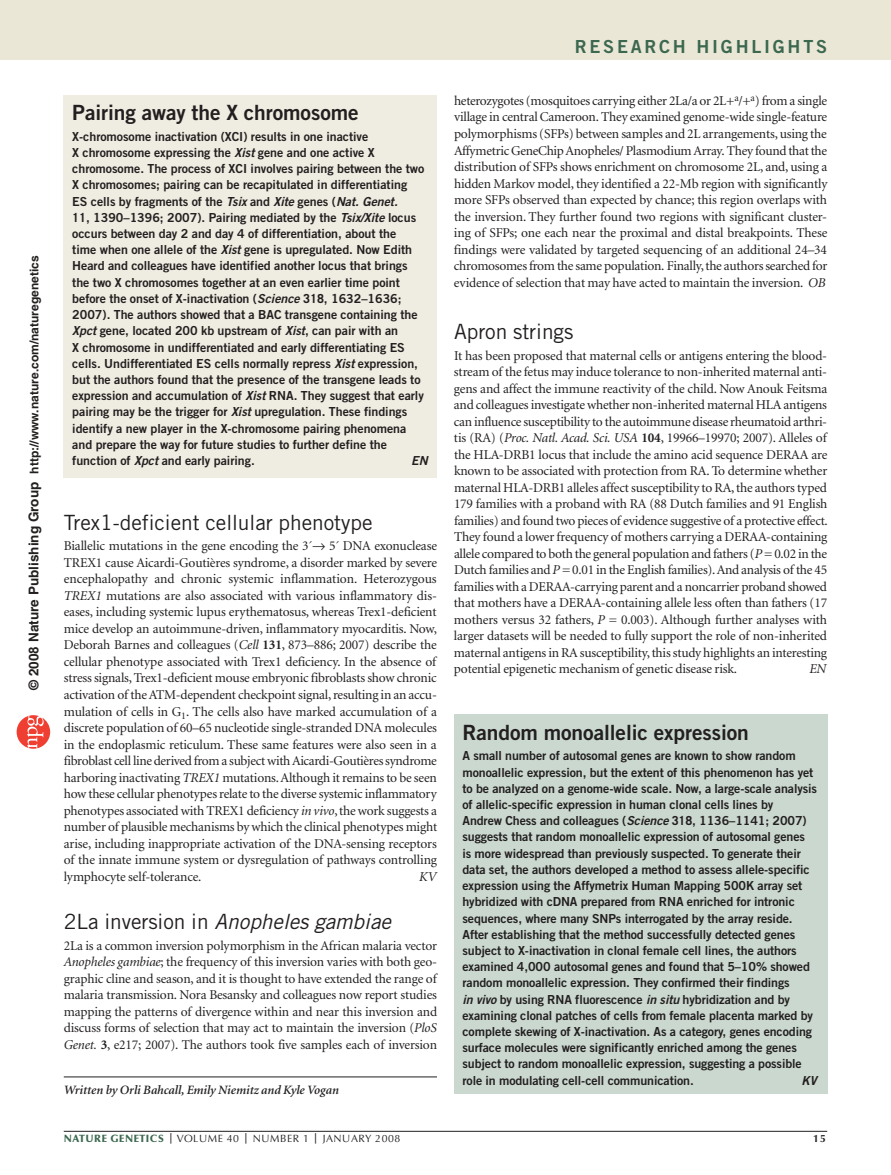
<style>
.page{position:relative;width:891px;height:1175px;background:#fff}
.page>*{position:absolute;margin:0;border:0;box-sizing:border-box;transform-origin:0 0}
.t1{font:21px "Trade Gothic Bold Two";letter-spacing:-.005em;color:#231f20}
.t2{font:21px "Trade Gothic";letter-spacing:-.005em;color:#231f20}
.t3{font:italic 21px "Trade Gothic";letter-spacing:-.005em;color:#231f20}
.t4{font:18px "Trade Gothic Bold Two";letter-spacing:.15em;color:#3b684f}
.t5{font:13.5px/16.5px "Minion";letter-spacing:-.015em;color:#231f20;text-align:justify}
.t6{font:italic 13.5px "Minion";color:#231f20}
.t7{font:italic 600 12.75px "Minion";letter-spacing:-.005em;color:#231f20}
.t8{font:12.45px/16.2px "Trade Gothic Bold Two";letter-spacing:-.01em;color:#231f20}
.t9{font:italic 12.45px "Trade Gothic Bold Two";color:#231f20}
.t10{font:700 12px "Helvetica";color:#231f1f}
.t11{font:10.5px "Optima";letter-spacing:.05em;color:#231f20}
.t12{font:700 10.5px "Optima";color:#231f20}
.s1{font-size:13.5px}
.s2{font-family:"Arial";font-size:13.5px}
.s3{font-style:italic}
.s4{font-weight:700}
.s5{font-family:"Trade Gothic";font-weight:700}
.s6{font-style:normal}
.s7{font-weight:900;color:#3b684f}
</style>
<div class="page">
<div style="left:0;top:0;width:891px;height:60px;background:#ebe7d7"></div>
<hr style="left:64px;top:1131px;width:763px;height:1px;background:#231f20">
<div style="left:64px;top:95px;width:373px;height:383px;background:#efece1"></div>
<div style="left:454px;top:714px;width:373px;height:380px;background:#cad8cf"></div>
<hr style="left:64px;top:1076px;width:373px;height:1px;background:#231f20">
<svg style="left:17px;top:715px;width:33px;height:33px"></svg>
<p class="t10" style="left:27px;top:690px;width:436px;rotate:-90deg"><span class="s1">© 200</span><span class="s2">8</span> <span class="s1">Nature Publishing Group</span> http://www.nature.com/naturegenetics</p>
<h2 class="t4" style="left:575px;top:35px;width:254px">RESEARCH HIGHLIGHTS</h2>
<p class="t5" style="left:454px;top:93px;width:375px">heterozygotes (mosquitoes carrying either 2La/a or 2L+<sup>a</sup>/+<sup>a</sup>) from a single village in central Cameroon. They examined genome-wide single-feature polymorphisms (SFPs) between samples and 2L arrangements, using the Affymetric GeneChip Anopheles/ Plasmodium Array. They found that the distribution of SFPs shows enrichment on chromosome 2L, and, using a hidden Markov model, they identified a 22-Mb region with significantly more SFPs observed than expected by chance; this region overlaps with the inversion. They further found two regions with significant cluster&shy;ing of SFPs; one each near the proximal and distal breakpoints. These findings were validated by targeted sequencing of an additional 24–34 chromosomes from the same population. Finally, the authors searched for evidence of selection that may have acted to maintain the inversion. <span class="s3">OB</span></p>
<h1 class="t2" style="left:454px;top:319px;width:121px">Apron strings</h1>
<p class="t5" style="left:454px;top:348px;width:375px">It has been proposed that maternal cells or antigens entering the blood&shy;stream of the fetus may induce tolerance to non-inherited maternal anti&shy;gens and affect the immune reactivity of the child. Now Anouk Feitsma and colleagues investigate whether non-inherited maternal HLA antigens can influence susceptibility to the autoimmune disease rheumatoid arthri&shy;tis (RA) (<span class="s3">Proc. Natl. Acad. Sci. USA</span> <span class="s4">104</span>, 19966–19970; 2007). Alleles of the HLA-DRB1 locus that include the amino acid sequence DERAA are known to be associated with protection from RA. To determine whether maternal HLA-DRB1 alleles affect susceptibility to RA, the authors typed 179 families with a proband with RA (88 Dutch families and 91 English families) and found two pieces of evidence suggestive of a protective effect.<br>They found a lower frequency of mothers carrying a DERAA-containing allele compared to both the general population and fathers (<span class="s3">P</span> = 0.02 in the Dutch families and <span class="s3">P</span> = 0.01 in the English families). And analysis of the 45 families with a DERAA-carrying parent and a noncarrier proband showed that mothers have a DERAA-containing allele less often than fathers (17 mothers versus 32 fathers, <span class="s3">P</span> = 0.003). Although further analyses with larger datasets will be needed to fully support the role of non-inherited maternal antigens in RA susceptibility, this study highlights an interesting potential epigenetic mechanism of genetic disease risk.</p>
<h1 class="t1" style="left:72px;top:100px;width:288px">Pairing away the X chromosome</h1>
<p class="t8" style="left:72px;top:128px;width:354px">X-chromosome inactivation (XCI) results in one inactive<br>X chromosome expressing the <span class="s3">Xist</span> gene and one active X chromosome. The process of XCI involves pairing between the two X chromosomes; pairing can be recapitulated in differentiating ES cells by fragments of the <span class="s3">Tsix</span> and <span class="s3">Xite</span> genes (<span class="s3">Nat. Genet.<br></span><span class="s5">11</span>, 1390–1396; 2007). Pairing mediated by the <span class="s3">Tsix/Xite</span> locus occurs between day 2 and day 4 of differentiation, about the<br>time when one allele of the <span class="s3">Xist</span> gene is upregulated. Now Edith Heard and colleagues have identified another locus that brings the two X chromosomes together at an even earlier time point before the onset of X-inactivation (<span class="s3">Science</span> <span class="s5">318</span>, 1632–1636; 2007). The authors showed that a BAC transgene containing the <span class="s3">Xpct</span> gene, located 200 kb upstream of <span class="s3">Xist</span>, can pair with an<br>X chromosome in undifferentiated and early differentiating ES cells. Undifferentiated ES cells normally repress <span class="s3">Xist</span> expression, but the authors found that the presence of the transgene leads to expression and accumulation of <span class="s3">Xist</span> RNA. They suggest that early pairing may be the trigger for <span class="s3">Xist</span> upregulation. These findings identify a new player in the X-chromosome pairing phenomena and prepare the way for future studies to further define the function of <span class="s3">Xpct</span> and early pairing.</p>
<p class="t9" style="left:411px;top:453px;width:18px">EN</p>
<h1 class="t2" style="left:64px;top:509px;width:310px">Trex1-deficient cellular phenotype</h1>
<p class="t5" style="left:64px;top:538px;width:375px">Biallelic mutations in the gene encoding the 3´→ 5´ DNA exonuclease TREX1 cause Aicardi-Goutières syndrome, a disorder marked by severe encephalopathy and chronic systemic inflammation. Heterozygous <span class="s3">TREX1</span> mutations are also associated with various inflammatory dis&shy;eases, including systemic lupus erythematosus, whereas Trex1-deficient mice develop an autoimmune-driven, inflammatory myocarditis. Now, Deborah Barnes and colleagues (<span class="s3">Cell</span> <span class="s4">131</span>, 873–886; 2007) describe the cellular phenotype associated with Trex1 deficiency. In the absence of stress signals, Trex1-deficient mouse embryonic fibroblasts show chronic activation of the ATM-dependent checkpoint signal, resulting in an accu&shy;mulation of cells in G<sub>1</sub>. The cells also have marked accumulation of a discrete population of 60–65 nucleotide single-stranded DNA molecules in the endoplasmic reticulum. These same features were also seen in a fibroblast cell line derived from a subject with Aicardi-Goutières syndrome harboring inactivating <span class="s3">TREX1</span> mutations. Although it remains to be seen how these cellular phenotypes relate to the diverse systemic inflammatory phenotypes associated with TREX1 deficiency <span class="s3">in vivo</span>, the work suggests a number of plausible mechanisms by which the clinical phenotypes might arise, including inappropriate activation of the DNA-sensing receptors of the innate immune system or dysregulation of pathways controlling lymphocyte self-tolerance.</p>
<p class="t6" style="left:809px;top:662px;width:18px">EN</p>
<h1 class="t1" style="left:463px;top:719px;width:288px">Random monoallelic expression</h1>
<p class="t8" style="left:463px;top:747px;width:356px">A small number of autosomal genes are known to show random monoallelic expression, but the extent of this phenomenon has yet to be analyzed on a genome-wide scale. Now, a large-scale analysis of allelic-specific expression in human clonal cells lines by<br>Andrew Chess and colleagues (<span class="s3">Science</span> <span class="s5">318</span>, 1136–1141; 2007) suggests that random monoallelic expression of autosomal genes<br>is more widespread than previously suspected. To generate their data set, the authors developed a method to assess allele-specific expression using the Affymetrix Human Mapping 500K array set hybridized with cDNA prepared from RNA enriched for intronic sequences, where many SNPs interrogated by the array reside.<br>After establishing that the method successfully detected genes subject to X-inactivation in clonal female cell lines, the authors examined 4,000 autosomal genes and found that 5–10% showed random monoallelic expression. They confirmed their findings<br><span class="s3">in vivo</span> by using RNA fluorescence <span class="s3">in situ</span> hybridization and by examining clonal patches of cells from female placenta marked by complete skewing of X-inactivation. As a category, genes encoding surface molecules were significantly enriched among the genes subject to random monoallelic expression, suggesting a possible role in modulating cell-cell communication.</p>
<p class="t6" style="left:419px;top:869px;width:19px">KV</p>
<h1 class="t3" style="left:64px;top:908px;width:329px"><span class="s6">2La inversion in</span> Anopheles gambiae</h1>
<p class="t5" style="left:64px;top:937px;width:375px">2La is a common inversion polymorphism in the African malaria vector <span class="s3">Anopheles gambiae</span>; the frequency of this inversion varies with both geo&shy;graphic cline and season, and it is thought to have extended the range of malaria transmission. Nora Besansky and colleagues now report studies mapping the patterns of divergence within and near this inversion and discuss forms of selection that may act to maintain the inversion (<span class="s3">PloS Genet.</span> <span class="s4">3</span>, e217; 2007). The authors took five samples each of inversion</p>
<p class="t9" style="left:802px;top:1072px;width:17px">KV</p>
<p class="t7" style="left:64px;top:1083px;width:277px">Written by Orli Bahcall, Emily Niemitz and Kyle Vogan</p>
<p class="t11" style="left:64px;top:1132px;width:338px"><span class="s7">NATURE GENETICS</span> <span class="s4">|</span> VOLUME 40 <span class="s4">|</span> NUMBER 1 <span class="s4">|</span> JANUARY 2008</p>
<p class="t12" style="left:813px;top:1132px;width:14px">15</p>
</div>
